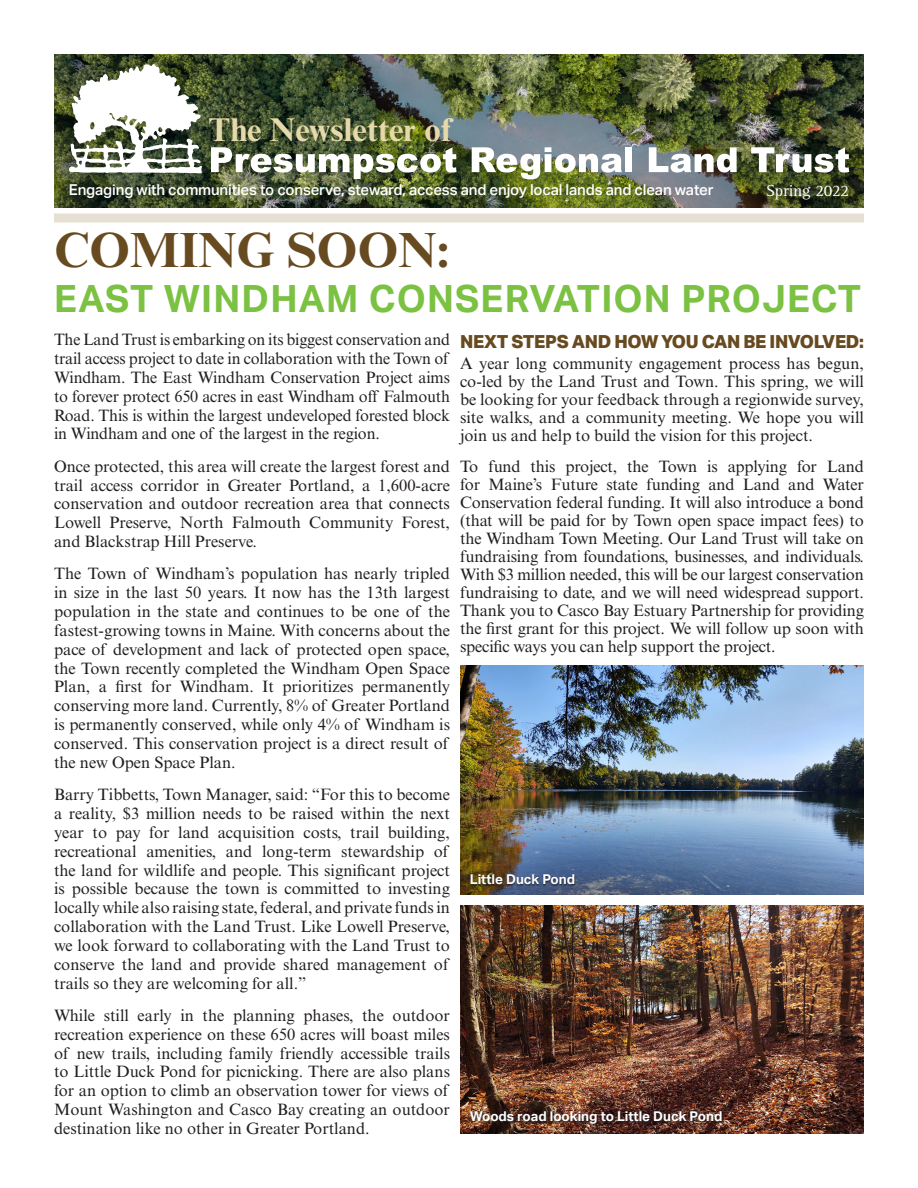
<style>
.page{position:relative;width:918px;height:1188px;background:#fff}
.page>*{position:absolute;margin:0;border:0;box-sizing:border-box;transform-origin:0 0}
.t1{font:700 49.5px "Times New Roman MT Std";color:#674a20}
.t2{font:700 37.5px "Aktiv Grotesk";letter-spacing:.03em;color:#7bc142}
.t3{font:700 33px "Times New Roman MT Std";color:#e6d9a9}
.t4{font:800 18px "Aktiv Grotesk";letter-spacing:-.02em;color:#674a20}
.t5{font:16.5px/18.9px "Times New Roman MT Std";color:#231f20;text-align:justify}
.t6{font:16.5px "AT Rotis Serif";letter-spacing:-.01em;color:#fff}
.t7{font:500 15px "Aktiv Grotesk";letter-spacing:-.01em;color:#fff}
.t8{font:700 13.5px "Aktiv Grotesk";color:#fff}
</style>
<div class="page">
<img style="left:54px;top:54px;width:810px;height:153px">
<img style="left:211px;top:147px;width:246px;height:32px">
<img style="left:472px;top:147px;width:150px;height:32px">
<div style="left:625px;top:147px;width:7px;height:25px;background:#fff"></div>
<svg style="left:649px;top:147px;width:88px;height:26px"></svg>
<svg style="left:751px;top:147px;width:98px;height:26px"></svg>
<svg style="left:69px;top:64px;width:133px;height:110px"></svg>
<div style="left:54px;top:213px;width:810px;height:9px;background:#e5e0d3"></div>
<img style="left:460px;top:666px;width:404px;height:229px">
<img style="left:460px;top:905px;width:404px;height:229px">
<div style="left:470px;top:1112px;width:254px;height:14px;background:#231f20;opacity:.75"></div>
<div style="left:470px;top:875px;width:106px;height:12px;background:#231f20;opacity:.75"></div>
<p class="t3" style="left:209px;top:109px;width:245px">The Newsletter of</p>
<p class="t7" style="left:69px;top:181px;width:646px">Engaging with communities to conserve, steward, access and enjoy local lands and clean water</p>
<p class="t6" style="left:766px;top:182px;width:85px">Spring 2022</p>
<p class="t1" style="left:54px;top:219px;width:398px">COMING SOON:</p>
<p class="t2" style="left:54px;top:277px;width:808px">EAST WINDHAM CONSERVATION PROJECT</p>
<p class="t4" style="left:460px;top:330px;width:405px">NEXT STEPS AND HOW YOU CAN BE INVOLVED:</p>
<p class="t5" style="left:460px;top:354px;width:405px;line-height:18px">A year long community engagement process has begun, co-led by the Land Trust and Town. This spring, we will be looking for your feedback through a regionwide survey, site walks, and a community meeting. We hope you will join us and help to build the vision for this project.</p>
<p class="t5" style="left:460px;top:457px;width:405px;line-height:18px">To fund this project, the Town is applying for Land for Maine’s Future state funding and Land and Water Conservation federal funding. It will also introduce a bond (that will be paid for by Town open space impact fees) to the Windham Town Meeting. Our Land Trust will take on fundraising from foundations, businesses, and individuals.<br>With $3 million needed, this will be our largest conservation fundraising to date, and we will need widespread support.<br>Thank you to Casco Bay Estuary Partnership for providing the first grant for this project. We will follow up soon with specific ways you can help support the project.</p>
<p class="t5" style="left:54px;top:330px;width:398px">The Land Trust is embarking on its biggest conservation and trail access project to date in collaboration with the Town of Windham. The East Windham Conservation Project aims to forever protect 650 acres in east Windham off Falmouth Road. This is within the largest undeveloped forested block in Windham and one of the largest in the region.</p>
<p class="t5" style="left:54px;top:457px;width:398px">Once protected, this area will create the largest forest and trail access corridor in Greater Portland, a 1,600-acre conservation and outdoor recreation area that connects Lowell Preserve, North Falmouth Community Forest, and Blackstrap Hill Preserve.</p>
<p class="t5" style="left:54px;top:564px;width:398px">The Town of Windham’s population has nearly tripled in size in the last 50 years. It now has the 13th largest population in the state and continues to be one of the fastest-growing towns in Maine. With concerns about the pace of development and lack of protected open space, the Town recently completed the Windham Open Space Plan, a first for Windham. It prioritizes permanently conserving more land. Currently, 8% of Greater Portland is permanently conserved, while only 4% of Windham is conserved. This conservation project is a direct result of the new Open Space Plan.</p>
<p class="t5" style="left:54px;top:785px;width:398px">Barry Tibbetts, Town Manager, said: “For this to become a reality, $3 million needs to be raised within the next year to pay for land acquisition costs, trail building, recreational amenities, and long-term stewardship of the land for wildlife and people. This significant project is possible because the town is committed to investing locally while also raising state, federal, and private funds in collaboration with the Land Trust. Like Lowell Preserve, we look forward to collaborating with the Land Trust to conserve the land and provide shared management of trails so they are welcoming for all.”</p>
<p class="t5" style="left:54px;top:1006px;width:398px">While still early in the planning phases, the outdoor recreation experience on these 650 acres will boast miles of new trails, including family friendly accessible trails to Little Duck Pond for picnicking. There are also plans for an option to climb an observation tower for views of Mount Washington and Casco Bay creating an outdoor destination like no other in Greater Portland.</p>
<p class="t8" style="left:470px;top:872px;width:107px">Little Duck Pond</p>
<p class="t8" style="left:470px;top:1108px;width:254px">Woods road looking to Little Duck Pond</p>
</div>
